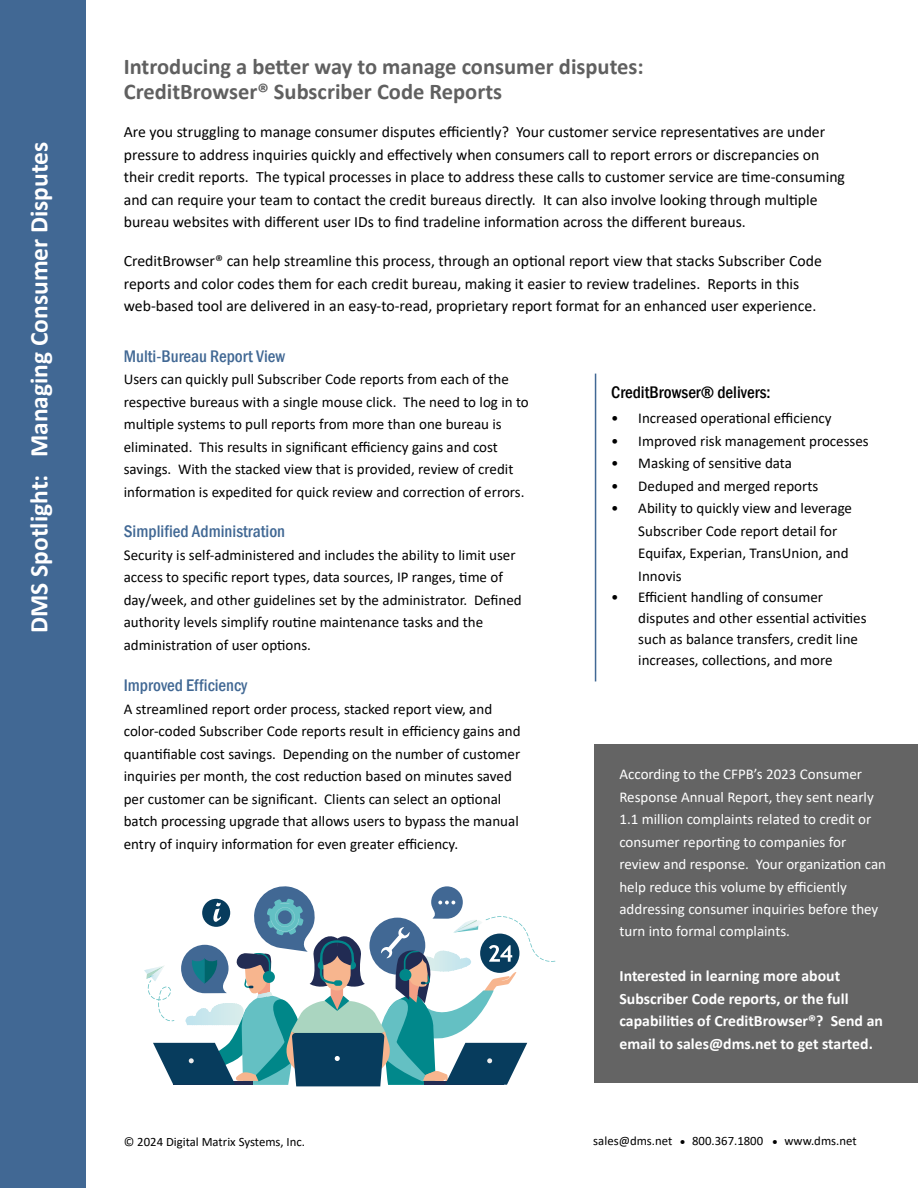
<style>
.page{position:relative;width:918px;height:1188px;background:#fff}
.page>*{position:absolute;margin:0;border:0;box-sizing:border-box;transform-origin:0 0}
.t1{font:700 25.5px "Calibri";color:#fff}
.t2{font:700 22.5px/25.5px "Calibri";color:#606060}
.t3{font:500 condensed 17.25px "Franklin Gothic";color:#416894}
.t4{font:500 condensed 17.25px "Franklin Gothic";color:#000}
.t5{font:15.75px/22.5px "Calibri";color:#000}
.t6{font:700 15.75px/22.5px "Calibri";color:#fff}
.t7{font:15px/22.5px "Calibri";color:#000}
.t8{font:15px/22.4px "Calibri";color:#fff}
.t9{font:12.75px "Calibri";color:#000}
</style>
<div class="page">
<div style="left:595px;top:744px;width:323px;height:338px;background:#606060"></div>
<div style="left:0;top:0;width:86px;height:1188px;background:#416894"></div>
<hr style="left:595px;top:374px;width:1px;height:307px;background:#416894">
<svg style="left:144px;top:886px;width:411px;height:200px"></svg>
<h1 class="t1" style="left:21px;top:633px;width:493px;rotate:-90deg">DMS Spotlight: Managing Consumer Disputes</h1>
<h2 class="t2" style="left:124px;top:53px;width:521px">Introducing a better way to manage consumer disputes:<br>CreditBrowser® Subscriber Code Reports</h2>
<p class="t5" style="left:124px;top:120px;width:723px">Are you struggling to manage consumer disputes efficiently? Your customer service representatives are under pressure to address inquiries quickly and effectively when consumers call to report errors or discrepancies on their credit reports. The typical processes in place to address these calls to customer service are time-consuming and can require your team to contact the credit bureaus directly. It can also involve looking through multiple bureau websites with different user IDs to find tradeline information across the different bureaus.</p>
<p class="t5" style="left:124px;top:249px;width:700px">CreditBrowser® can help streamline this process, through an optional report view that stacks Subscriber Code reports and color codes them for each credit bureau, making it easier to review tradelines. Reports in this web-based tool are delivered in an easy-to-read, proprietary report format for an enhanced user experience.</p>
<p class="t3" style="left:124px;top:345px;width:163px">Multi-Bureau Report View</p>
<p class="t7" style="left:124px;top:368px;width:407px">Users can quickly pull Subscriber Code reports from each of the respective bureaus with a single mouse click. The need to log in to multiple systems to pull reports from more than one bureau is eliminated. This results in significant efficiency gains and cost savings. With the stacked view that is provided, review of credit information is expedited for quick review and correction of errors.</p>
<p class="t3" style="left:124px;top:520px;width:163px">Simplified Administration</p>
<p class="t7" style="left:124px;top:543px;width:400px">Security is self-administered and includes the ability to limit user access to specific report types, data sources, IP ranges, time of day/week, and other guidelines set by the administrator. Defined authority levels simplify routine maintenance tasks and the administration of user options.</p>
<p class="t3" style="left:124px;top:674px;width:125px">Improved Efficiency</p>
<p class="t7" style="left:124px;top:697px;width:398px">A streamlined report order process, stacked report view, and color-coded Subscriber Code reports result in efficiency gains and quantifiable cost savings. Depending on the number of customer inquiries per month, the cost reduction based on minutes saved per customer can be significant. Clients can select an optional batch processing upgrade that allows users to bypass the manual entry of inquiry information for even greater efficiency.</p>
<p class="t4" style="left:611px;top:381px;width:161px">CreditBrowser® delivers:</p>
<p class="t7" style="left:611px;top:407px;width:222px">• Increased operational efficiency</p>
<p class="t7" style="left:611px;top:429px;width:259px">• Improved risk management processes</p>
<p class="t7" style="left:611px;top:452px;width:182px">• Masking of sensitive data</p>
<p class="t7" style="left:611px;top:474px;width:208px">• Deduped and merged reports</p>
<p class="t7" style="left:638px;top:497px;width:215px;text-indent:-27px">• Ability to quickly view and leverage<br>Subscriber Code report detail for<br>Equifax, Experian, TransUnion, and<br>Innovis</p>
<p class="t7" style="left:638px;top:586px;width:230px;line-height:21px;text-indent:-27px">• Efficient handling of consumer disputes and other essential activities such as balance transfers, credit line increases, collections, and more</p>
<p class="t8" style="left:619px;top:763px;width:268px">According to the CFPB’s 2023 Consumer Response Annual Report, they sent nearly 1.1 million complaints related to credit or consumer reporting to companies for review and response. Your organization can help reduce this volume by efficiently addressing consumer inquiries before they turn into formal complaints.</p>
<p class="t6" style="left:619px;top:965px;width:265px">Interested in learning more about Subscriber Code reports, or the full capabilities of CreditBrowser®? Send an email to sales@dms.net to get started.</p>
<p class="t9" style="left:593px;top:1132px;width:186px">sales@dms.net • 800.367.1800 •</p>
<p class="t9" style="left:124px;top:1133px;width:183px">© 2024 Digital Matrix Systems, Inc.</p>
<p class="t9" style="left:784px;top:1132px;width:74px">www.dms.net</p>
</div>
